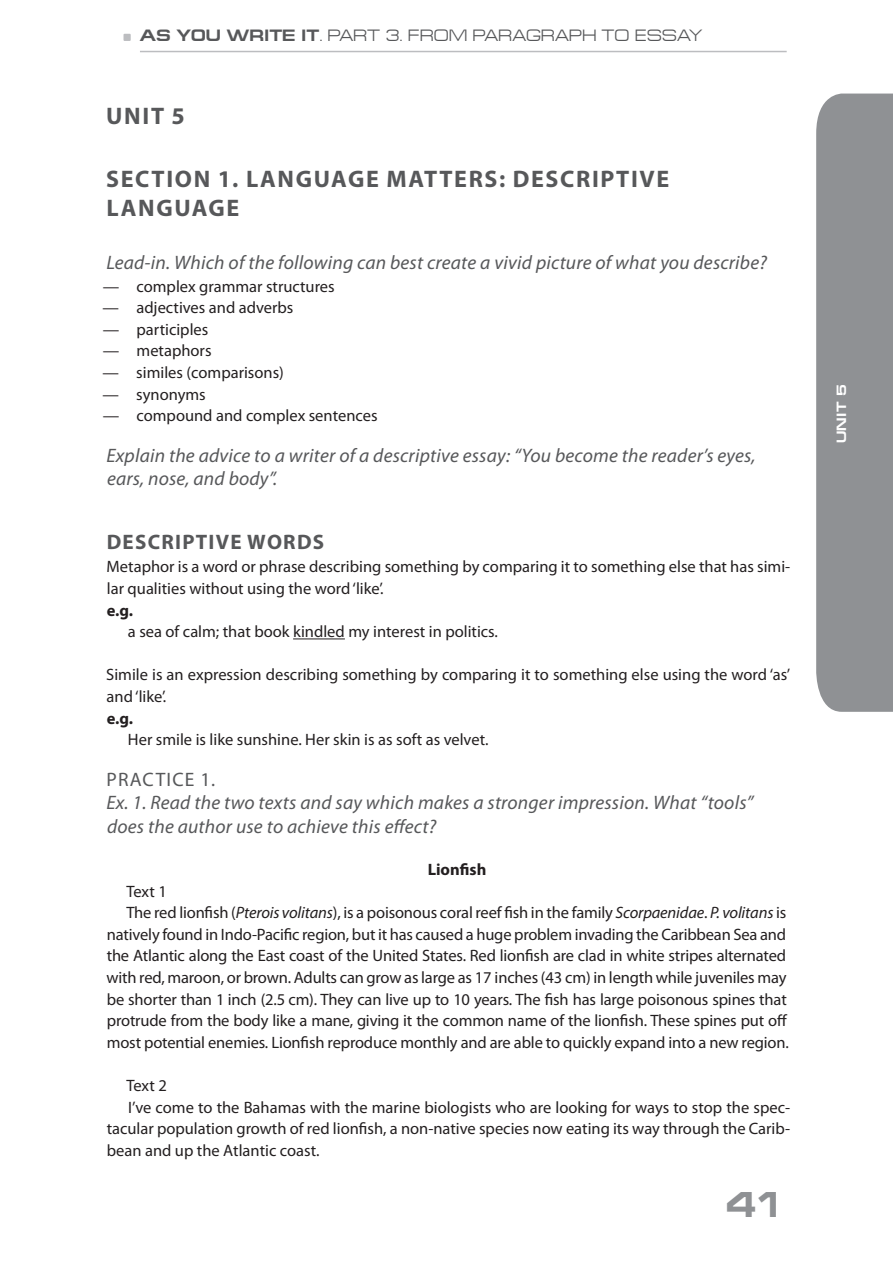
<style>
.page{position:relative;width:893px;height:1263px;background:#fff}
.page>*{position:absolute;margin:0;border:0;box-sizing:border-box;transform-origin:0 0}
.t1{font:700 36px "Europe Ext";color:#8f9194}
.t2{font:700 24px/28.8px "Myriad Pro";letter-spacing:.07em;color:#57585a}
.t3{font:700 21px "Myriad Pro";letter-spacing:.06em;color:#57585a}
.t4{font:italic 19.5px/23.4px "Myriad Pro";letter-spacing:.01em;color:#57585a}
.t5{font:19.5px "Myriad Pro";letter-spacing:.06em;color:#57585a}
.t6{font:16.5px/21.6px "Myriad Pro";letter-spacing:-.005em;color:#231f20}
.t7{font:16.5px "Europe Ext";letter-spacing:-.005em;color:#57585a}
.t8{font:700 16.5px "Myriad Pro";color:#231f20}
.t9{font:700 13.5px "Europe Ext";color:#fff}
.s1{font-weight:700}
.s2{font-style:italic}
</style>
<div class="page">
<svg style="left:816px;top:94px;width:77px;height:618px;background:#939598"></svg>
<div style="left:124px;top:34px;width:7px;height:7px;background:#bcbdc0"></div>
<hr style="left:140px;top:51px;width:647px;height:1px;background:#bcbdc0">
<hr style="left:293px;top:638px;width:52px;height:1px;background:#231f20">
<p class="t7" style="left:140px;top:30px;width:564px"><span class="s1">AS YOU WRITE IT</span>. PART 3. FROM PARAGRAPH TO ESSAY</p>
<h2 class="t2" style="left:106px;top:104px;width:80px">UNIT 5</h2>
<h2 class="t2" style="left:106px;top:167px;width:565px">SECTION 1. LANGUAGE MATTERS: DESCRIPTIVE<br>LANGUAGE</h2>
<p class="t4" style="left:106px;top:252px;width:662px">Lead-in. Which of the following can best create a vivid picture of what you describe?</p>
<p class="t6" style="left:103px;top:277px;width:234px">— complex grammar structures</p>
<p class="t6" style="left:103px;top:298px;width:192px">— adjectives and adverbs</p>
<p class="t6" style="left:103px;top:320px;width:107px">— participles</p>
<p class="t6" style="left:103px;top:341px;width:110px">— metaphors</p>
<p class="t6" style="left:102px;top:363px;width:183px">— similes (comparisons)</p>
<p class="t6" style="left:102px;top:385px;width:105px">— synonyms</p>
<p class="t6" style="left:103px;top:406px;width:276px">— compound and complex sentences</p>
<p class="t4" style="left:106px;top:445px;width:651px">Explain the advice to a writer of a descriptive essay: “You become the reader’s eyes, ears, nose, and body”.</p>
<p class="t3" style="left:107px;top:533px;width:219px">DESCRIPTIVE WORDS</p>
<p class="t6" style="left:107px;top:557px;width:685px">Metaphor is a word or phrase describing something by comparing it to something else that has simi&shy;lar qualities without using the word ‘like’.</p>
<p class="t8" style="left:107px;top:604px;width:28px">e.g.</p>
<p class="t6" style="left:128px;top:622px;width:372px">a sea of calm; that book kindled my interest in politics.</p>
<p class="t6" style="left:106px;top:665px;width:685px">Simile is an expression describing something by comparing it to something else using the word ‘as’ and ‘like’.</p>
<p class="t8" style="left:107px;top:712px;width:28px">e.g.</p>
<p class="t6" style="left:128px;top:730px;width:362px">Her smile is like sunshine. Her skin is as soft as velvet.</p>
<p class="t5" style="left:107px;top:772px;width:110px">PRACTICE 1.</p>
<p class="t4" style="left:106px;top:792px;width:648px">Ex. 1. Read the two texts and say which makes a stronger impression. What “tools” does the author use to achieve this effect?</p>
<p class="t8" style="left:428px;top:863px;width:60px">Lionfish</p>
<p class="t6" style="left:126px;top:881px;width:42px">Text 1</p>
<p class="t6" style="left:126px;top:903px;width:661px">The red lionfish (<span class="s2">Pterois volitans</span>), is a poisonous coral reef fish in the family <span class="s2">Scorpaenidae</span>. <span class="s2">P. volitans</span> is</p>
<p class="t6" style="left:107px;top:925px;width:681px">natively found in Indo-Pacific region, but it has caused a huge problem invading the Caribbean Sea and</p>
<p class="t6" style="left:107px;top:946px;width:681px">the Atlantic along the East coast of the United States. Red lionfish are clad in white stripes alternated</p>
<p class="t6" style="left:106px;top:968px;width:681px">with red, maroon, or brown. Adults can grow as large as 17 inches (43 cm) in length while juveniles may</p>
<p class="t6" style="left:107px;top:989px;width:681px">be shorter than 1 inch (2.5 cm). They can live up to 10 years. The fish has large poisonous spines that</p>
<p class="t6" style="left:107px;top:1011px;width:682px">protrude from the body like a mane, giving it the common name of the lionfish. These spines put off</p>
<p class="t6" style="left:107px;top:1033px;width:683px">most potential enemies. Lionfish reproduce monthly and are able to quickly expand into a new region.</p>
<p class="t6" style="left:126px;top:1076px;width:42px">Text 2</p>
<p class="t6" style="left:128px;top:1097px;width:663px">I’ve come to the Bahamas with the marine biologists who are looking for ways to stop the spec-</p>
<p class="t6" style="left:107px;top:1119px;width:685px">tacular population growth of red lionfish, a non-native species now eating its way through the Carib-</p>
<p class="t6" style="left:107px;top:1141px;width:214px">bean and up the Atlantic coast.</p>
<h1 class="t1" style="left:725px;top:1192px;width:63px">41</h1>
<p class="t9" style="left:837px;top:443px;width:60px;rotate:-90deg">UNIT 5</p>
</div>
